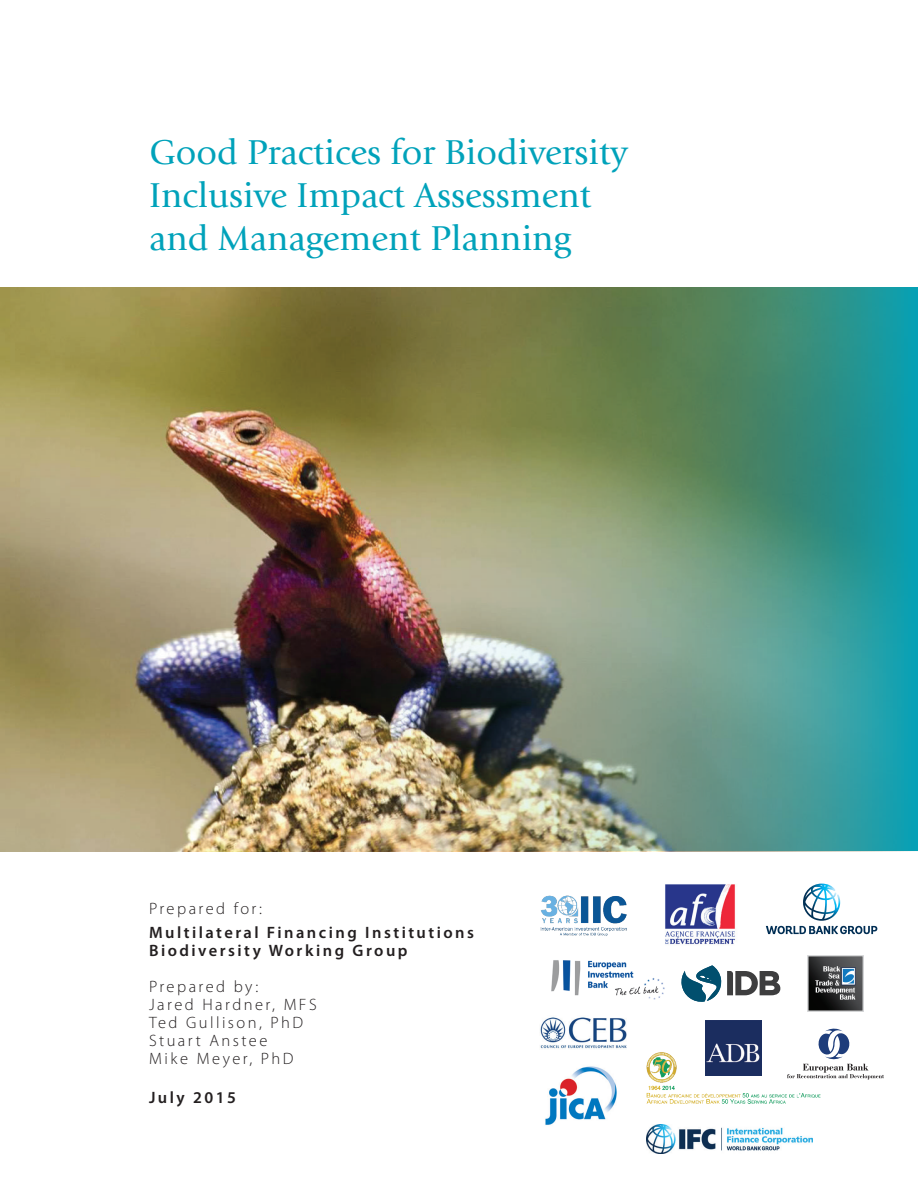
<style>
.page{position:relative;width:918px;height:1188px;background:#fff}
.page>*{position:absolute;margin:0;border:0;box-sizing:border-box;transform-origin:0 0}
.t1{font:36px/43.2px "Giovanni";color:#00a2ba}
.t2{font:300 16.5px/18px "Myriad Pro";letter-spacing:.15em;color:#231f20}
.t3{font:600 16.5px/18px "Myriad Pro";letter-spacing:.15em;color:#231f20}
</style>
<div class="page">
<img style="left:1px;top:287px;width:917px;height:564px">
<svg style="left:818px;top:1029px;width:66px;height:51px"></svg>
<img style="left:540px;top:895px;width:87px;height:41px">
<img style="left:665px;top:884px;width:70px;height:61px">
<svg style="left:766px;top:884px;width:111px;height:50px"></svg>
<img style="left:551px;top:960px;width:114px;height:40px">
<svg style="left:682px;top:965px;width:98px;height:37px"></svg>
<img style="left:545px;top:1066px;width:72px;height:59px">
<img style="left:646px;top:1124px;width:167px;height:29px">
<img style="left:540px;top:1017px;width:87px;height:32px">
<img style="left:807px;top:956px;width:57px;height:55px">
<img style="left:706px;top:1020px;width:55px;height:32px">
<img style="left:646px;top:1052px;width:175px;height:52px">
<h1 class="t1" style="left:149px;top:131px;width:480px">Good Practices for Biodiversity<br>Inclusive Impact Assessment and Management Planning</h1>
<p class="t2" style="left:149px;top:900px;width:115px">Prepared for:</p>
<p class="t3" style="left:149px;top:923px;width:327px">Multilateral Financing Institutions<br>Biodiversity Working Group</p>
<p class="t2" style="left:149px;top:977px;width:169px">Prepared by:<br>Jared Hardner, MFS<br>Ted Gullison, PhD<br>Stuart Anstee<br>Mike Meyer, PhD</p>
<p class="t3" style="left:149px;top:1088px;width:88px">July 2015</p>
</div>
